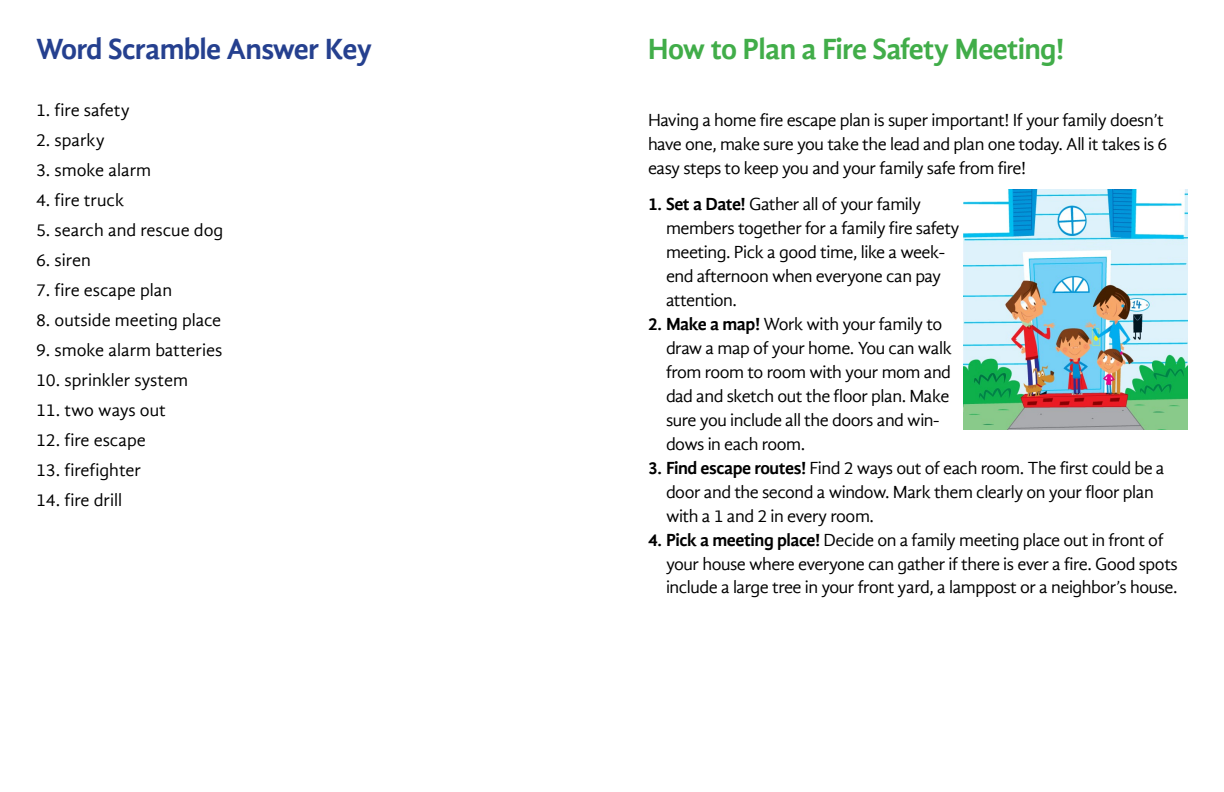
<style>
.page{position:relative;width:1224px;height:792px;background:#fff}
.page>*{position:absolute;margin:0;border:0;box-sizing:border-box;transform-origin:0 0}
.t1{font:700 30px "Gandhi Sans";letter-spacing:-.025em;color:#41ad49}
.t2{font:700 30px "Gandhi Sans";letter-spacing:-.025em;color:#25408f}
.t3{font:18px/24px "Gandhi Sans";letter-spacing:-.025em;color:#000}
.t4{font:18px "Gandhi Sans";color:#000}
.s1{font-weight:700}
</style>
<div class="page">
<img style="left:963px;top:189px;width:225px;height:240px">
<h1 class="t2" style="left:36px;top:35px;width:337px">Word Scramble Answer Key</h1>
<p class="t4" style="left:36px;top:102px;width:95px">1. fire safety</p>
<p class="t3" style="left:36px;top:129px;width:70px">2. sparky</p>
<p class="t4" style="left:36px;top:162px;width:117px">3. smoke alarm</p>
<p class="t4" style="left:36px;top:192px;width:90px">4. fire truck</p>
<p class="t4" style="left:36px;top:222px;width:189px">5. search and rescue dog</p>
<p class="t3" style="left:36px;top:249px;width:56px">6. siren</p>
<p class="t4" style="left:36px;top:282px;width:138px">7. fire escape plan</p>
<p class="t4" style="left:36px;top:312px;width:187px">8. outside meeting place</p>
<p class="t4" style="left:36px;top:342px;width:188px">9. smoke alarm batteries</p>
<p class="t4" style="left:36px;top:372px;width:154px">10. sprinkler system</p>
<p class="t4" style="left:36px;top:402px;width:131px">11. two ways out</p>
<p class="t4" style="left:36px;top:432px;width:111px">12. fire escape</p>
<p class="t4" style="left:36px;top:462px;width:107px">13. firefighter</p>
<p class="t4" style="left:36px;top:492px;width:88px">14. fire drill</p>
<h1 class="t1" style="left:648px;top:35px;width:418px">How to Plan a Fire Safety Meeting!</h1>
<p class="t3" style="left:648px;top:109px;width:521px">Having a home fire escape plan is super important! If your family doesn’t have one, make sure you take the lead and plan one today. All it takes is 6 easy steps to keep you and your family safe from fire!</p>
<p class="t3" style="left:666px;top:193px;width:295px;text-indent:-18px"><span class="s1">1. Set a Date!</span> Gather all of your family members together for a family fire safety meeting. Pick a good time, like a week&shy;end afternoon when everyone can pay attention.</p>
<p class="t3" style="left:666px;top:313px;width:287px;text-indent:-18px"><span class="s1">2. Make a map!</span> Work with your family to draw a map of your home. You can walk from room to room with your mom and dad and sketch out the floor plan. Make sure you include all the doors and win&shy;dows in each room.</p>
<p class="t3" style="left:666px;top:457px;width:500px;text-indent:-18px"><span class="s1">3. Find escape routes!</span> Find 2 ways out of each room. The first could be a door and the second a window. Mark them clearly on your floor plan with a 1 and 2 in every room.</p>
<p class="t3" style="left:666px;top:529px;width:513px;text-indent:-18px"><span class="s1">4. Pick a meeting place!</span> Decide on a family meeting place out in front of your house where everyone can gather if there is ever a fire. Good spots include a large tree in your front yard, a lamppost or a neighbor’s house.</p>
</div>
